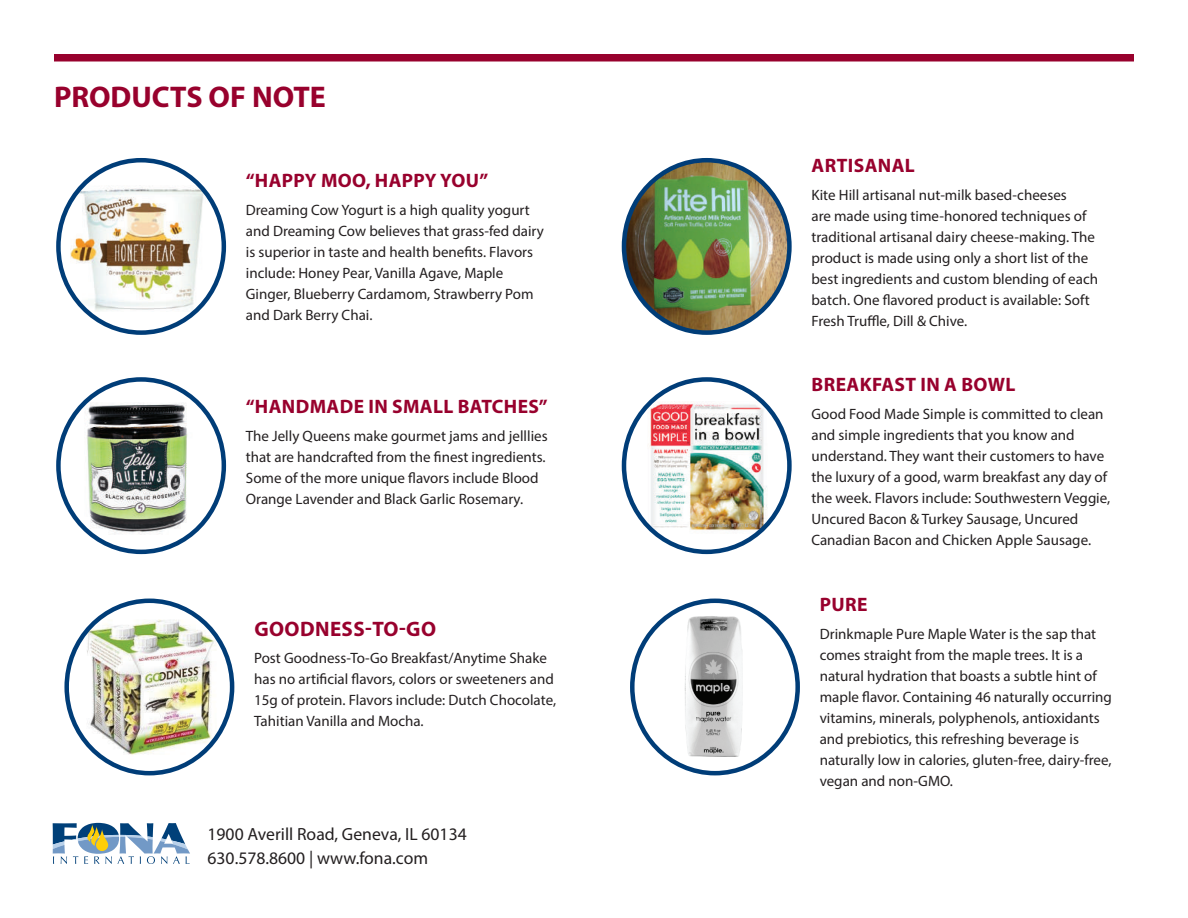
<style>
.page{position:relative;width:1188px;height:918px;background:#fff}
.page>*{position:absolute;margin:0;border:0;box-sizing:border-box;transform-origin:0 0}
.t1{font:700 30px "Myriad Pro";color:#98012d}
.t2{font:700 21px "Myriad Pro";letter-spacing:.02em;color:#98012d}
.t3{font:700 19.5px "Myriad Pro";letter-spacing:.02em;color:#98012d}
.t4{font:17.7px/24.3px "Myriad Pro";color:#231f20}
.t5{font:15px/21px "Myriad Pro";color:#231f20}
</style>
<div class="page">
<svg style="left:53px;top:823px;width:137px;height:41px"></svg>
<div style="left:54px;top:54px;width:1080px;height:8px;background:#98012d"></div>
<img style="left:58px;top:168px;width:166px;height:165px">
<div style="left:56px;top:158px;width:170px;height:177px;border:4px solid #003d78;border-radius:50%"></div>
<img style="left:624px;top:160px;width:163px;height:173px">
<div style="left:622px;top:158px;width:170px;height:177px;border:4px solid #003d78;border-radius:50%"></div>
<img style="left:66px;top:391px;width:150px;height:150px">
<div style="left:56px;top:377px;width:170px;height:177px;border:4px solid #003d78;border-radius:50%"></div>
<img style="left:641px;top:395px;width:131px;height:141px">
<div style="left:622px;top:377px;width:170px;height:177px;border:4px solid #003d78;border-radius:50%"></div>
<img style="left:72px;top:610px;width:155px;height:154px">
<div style="left:64px;top:599px;width:170px;height:176px;border:4px solid #003d78;border-radius:50%"></div>
<img style="left:632px;top:613px;width:166px;height:148px">
<div style="left:630px;top:599px;width:170px;height:176px;border:4px solid #003d78;border-radius:50%"></div>
<h1 class="t1" style="left:54px;top:77px;width:273px">PRODUCTS OF NOTE</h1>
<h3 class="t3" style="left:246px;top:168px;width:244px">“HAPPY MOO, HAPPY YOU”</h3>
<p class="t5" style="left:246px;top:199px;width:300px">Dreaming Cow Yogurt is a high quality yogurt and Dreaming Cow believes that grass-fed dairy is superior in taste and health benefits. Flavors include: Honey Pear, Vanilla Agave, Maple Ginger, Blueberry Cardamom, Strawberry Pom and Dark Berry Chai.</p>
<h3 class="t3" style="left:246px;top:394px;width:303px">“HANDMADE IN SMALL BATCHES”</h3>
<p class="t5" style="left:246px;top:425px;width:303px">The Jelly Queens make gourmet jams and jelllies that are handcrafted from the finest ingredients.<br>Some of the more unique flavors include Blood Orange Lavender and Black Garlic Rosemary.</p>
<h2 class="t2" style="left:254px;top:615px;width:183px">GOODNESS-TO-GO</h2>
<p class="t5" style="left:254px;top:648px;width:303px">Post Goodness-To-Go Breakfast/Anytime Shake has no artificial flavors, colors or sweeteners and 15g of protein. Flavors include: Dutch Chocolate, Tahitian Vanilla and Mocha.</p>
<p class="t4" style="left:208px;top:821px;width:261px">1900 Averill Road, Geneva, IL 60134<br>630.578.8600 | www.fona.com</p>
<h3 class="t3" style="left:812px;top:153px;width:105px">ARTISANAL</h3>
<p class="t5" style="left:811px;top:184px;width:288px">Kite Hill artisanal nut-milk based-cheeses<br>are made using time-honored techniques of traditional artisanal dairy cheese-making. The product is made using only a short list of the best ingredients and custom blending of each batch. One flavored product is available: Soft Fresh Truffle, Dill &amp; Chive.</p>
<h3 class="t3" style="left:812px;top:372px;width:205px">BREAKFAST IN A BOWL</h3>
<p class="t5" style="left:811px;top:403px;width:300px">Good Food Made Simple is committed to clean and simple ingredients that you know and understand. They want their customers to have the luxury of a good, warm breakfast any day of the week. Flavors include: Southwestern Veggie, Uncured Bacon &amp; Turkey Sausage, Uncured Canadian Bacon and Chicken Apple Sausage.</p>
<h3 class="t3" style="left:820px;top:592px;width:49px">PURE</h3>
<p class="t5" style="left:820px;top:623px;width:294px">Drinkmaple Pure Maple Water is the sap that comes straight from the maple trees. It is a natural hydration that boasts a subtle hint of maple flavor. Containing 46 naturally occurring vitamins, minerals, polyphenols, antioxidants and prebiotics, this refreshing beverage is naturally low in calories, gluten-free, dairy-free, vegan and non-GMO.</p>
</div>
